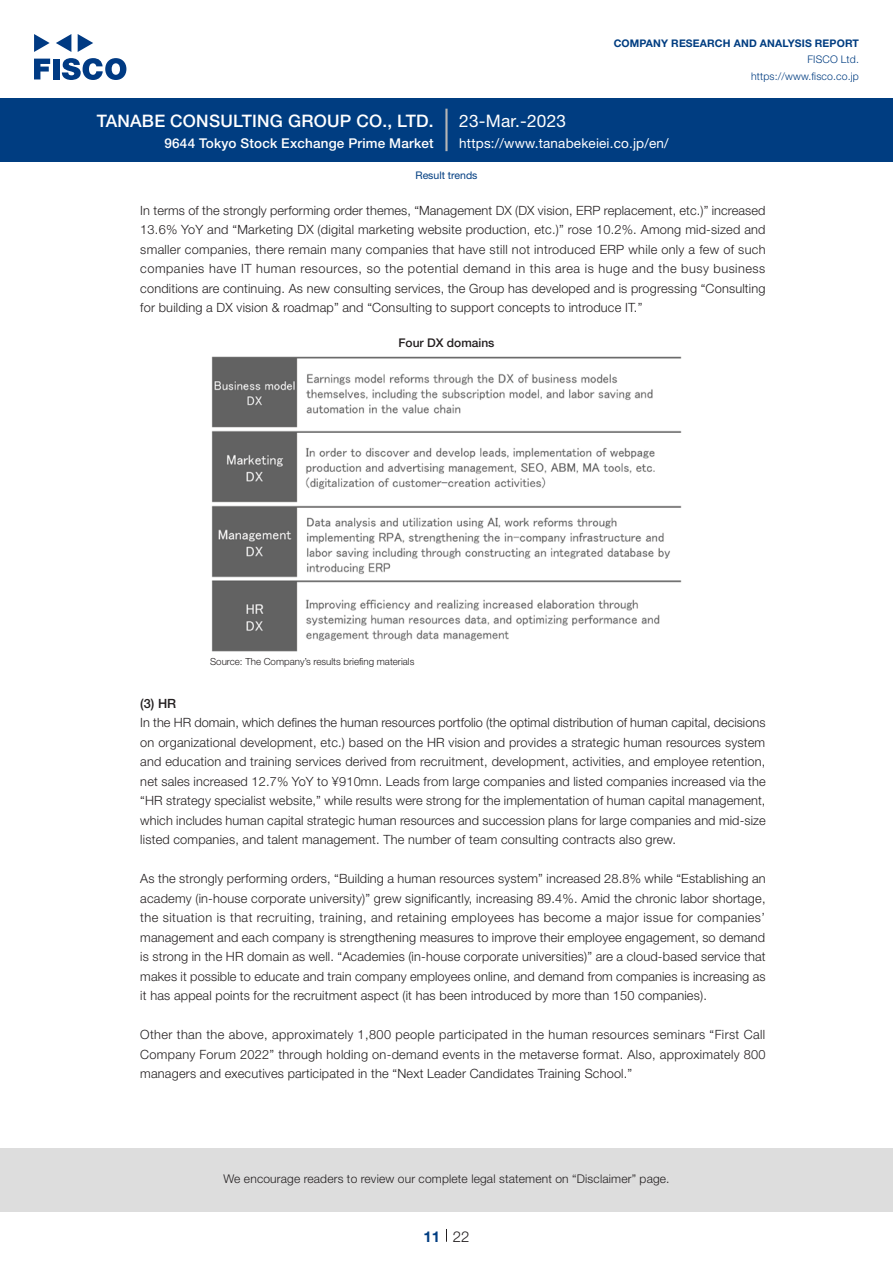
<style>
.page{position:relative;width:893px;height:1263px;background:#fff}
.page>*{position:absolute;margin:0;border:0;box-sizing:border-box;transform-origin:0 0}
.t1{font:500 17.25px "Helvetica Neue LT Std";letter-spacing:.015em;color:#fff}
.t2{font:17.25px "Helvetica Neue LT Std";letter-spacing:.015em;color:#fff}
.t3{font:300 15px "Helvetica Neue LT Std";color:#231f20}
.t4{font:700 15px "Helvetica Neue LT Std";color:#003d81}
.t5{font:13.5px "Helvetica Neue LT Std";letter-spacing:.015em;color:#fff}
.t6{font:500 13.5px "Helvetica Neue LT Std";letter-spacing:.015em;color:#fff}
.t7{font:300 12.75px/19.5px "Helvetica Neue LT Std";letter-spacing:.015em;color:#231f20;text-align:justify}
.t8{font:500 12.75px "Helvetica Neue LT Std";color:#231f20}
.t9{font:300 12px "Helvetica Neue LT Std";letter-spacing:.015em;color:#231f20}
.t10{font:500 12px "Helvetica Neue LT Std";color:#231f20}
.t11{font:700 10.5px "Helvetica Neue LT Std";letter-spacing:.015em;color:#003d81}
.t12{font:300 10.5px/16.5px "Helvetica Neue LT Std";letter-spacing:.015em;color:#003d81;text-align:right}
.t13{font:10.5px "Helvetica Neue LT Std";color:#003d81}
.t14{font:300 9.75px "Helvetica Neue LT Std";color:#231f20}
</style>
<div class="page">
<div style="left:0;top:1148px;width:893px;height:64px;background:#ddd"></div>
<svg style="left:34px;top:59px;width:16px;height:20px"></svg>
<div style="left:53px;top:59px;width:6px;height:20px;background:#003a83"></div>
<svg style="left:62px;top:58px;width:64px;height:22px"></svg>
<svg style="left:34px;top:34px;width:16px;height:18px"></svg>
<svg style="left:78px;top:34px;width:15px;height:18px"></svg>
<svg style="left:56px;top:34px;width:15px;height:18px"></svg>
<div style="left:0;top:98px;width:893px;height:64px;background:#003d81"></div>
<hr style="left:445px;top:109px;width:3px;height:42px;background:#b5b5b6">
<svg style="left:446px;top:1229px;width:1px;height:13px"></svg>
<img style="left:211px;top:356px;width:471px;height:296px">
<h1 class="t1" style="left:97px;top:110px;width:338px">TANABE CONSULTING GROUP CO., LTD.</h1>
<p class="t6" style="left:165px;top:135px;width:271px">9644 Tokyo Stock Exchange Prime Market</p>
<h1 class="t2" style="left:459px;top:110px;width:108px">23-Mar.-2023</h1>
<p class="t11" style="left:614px;top:37px;width:247px">COMPANY RESEARCH AND ANALYSIS REPORT</p>
<p class="t12" style="left:751px;top:51px;width:109px">FISCO Ltd. https://www.fisco.co j p.</p>
<p class="t5" style="left:459px;top:135px;width:211px">https://www.tanabekeiei.co j p. /en/</p>
<p class="t13" style="left:415px;top:169px;width:64px">Result trends</p>
<p class="t7" style="left:140px;top:200px;width:627px">In terms of the strongly performing order themes “, Management DX (DX vision, ERP replacement, etc.)” increased 13.6% YoY and “Marketing DX (digital marketing website production, etc.)” rose 10.2%. Among mid-sized and smaller companies, there remain many companies that have still not introduced ERP while only a few of such companies have IT human resources, so the potential demand in this area is huge and the busy business conditions are continuing. As new consulting services, the Group has developed and is progressing “Consulting for building a DX vision &amp; roadmap” and “Consulting to support concepts to introduce IT “.</p>
<p class="t10" style="left:398px;top:335px;width:98px">Four DX domains</p>
<p class="t14" style="left:210px;top:655px;width:206px">Source: The Company s’ results briefing materials</p>
<p class="t8" style="left:140px;top:696px;width:37px">3( )HR</p>
<p class="t7" style="left:140px;top:713px;width:627px">In the HR domain, which defines the human resources portfolio (the optimal distribution of human capital, decisions on organizational development, etc ) . based on the HR vision and provides a strategic human resources system and education and training services derived from recruitment, development, activities, and employee retention, net sales increased 12.7% YoY to ¥910mn. Leads from large companies and listed companies increased via the “HR strategy specialist website,” while results were strong for the implementation of human capital management, which includes human capital strategic human resources and succession plans for large companies and mid-size listed companies, and talent management. The number of team consulting contracts also grew.</p>
<p class="t7" style="left:140px;top:869px;width:627px">As the strongly performing orders “, Building a human resources system” increased 28.8% while “Establishing an academy (in-house corporate university)” grew significantly, increasing 89.4%. Amid the chronic labor shortage, the situation is that recruiting, training, and retaining employees has become a major issue for companies‘ management and each company is strengthening measures to improve their employee engagement, so demand is strong in the HR domain as well “. Academies (in-house corporate universities)” are a cloud-based service that makes it possible to educate and train company employees online, and demand from companies is increasing as it has appeal points for the recruitment aspect (it has been introduced by more than 150 companies .(</p>
<p class="t7" style="left:140px;top:1025px;width:627px">Other than the above, approximately 1,800 people participated in the human resources seminars “First Call Company Forum 2022” through holding on-demand events in the metaverse format. Also, approximately 800 managers and executives participated in the “Next Leader Candidates Training School “.</p>
<p class="t9" style="left:223px;top:1171px;width:448px">We encourage readers to review our complete legal statement on “Disclaimer” page.</p>
<p class="t4" style="left:423px;top:1227px;width:18px">11</p>
<p class="t3" style="left:453px;top:1227px;width:18px">22</p>
</div>
